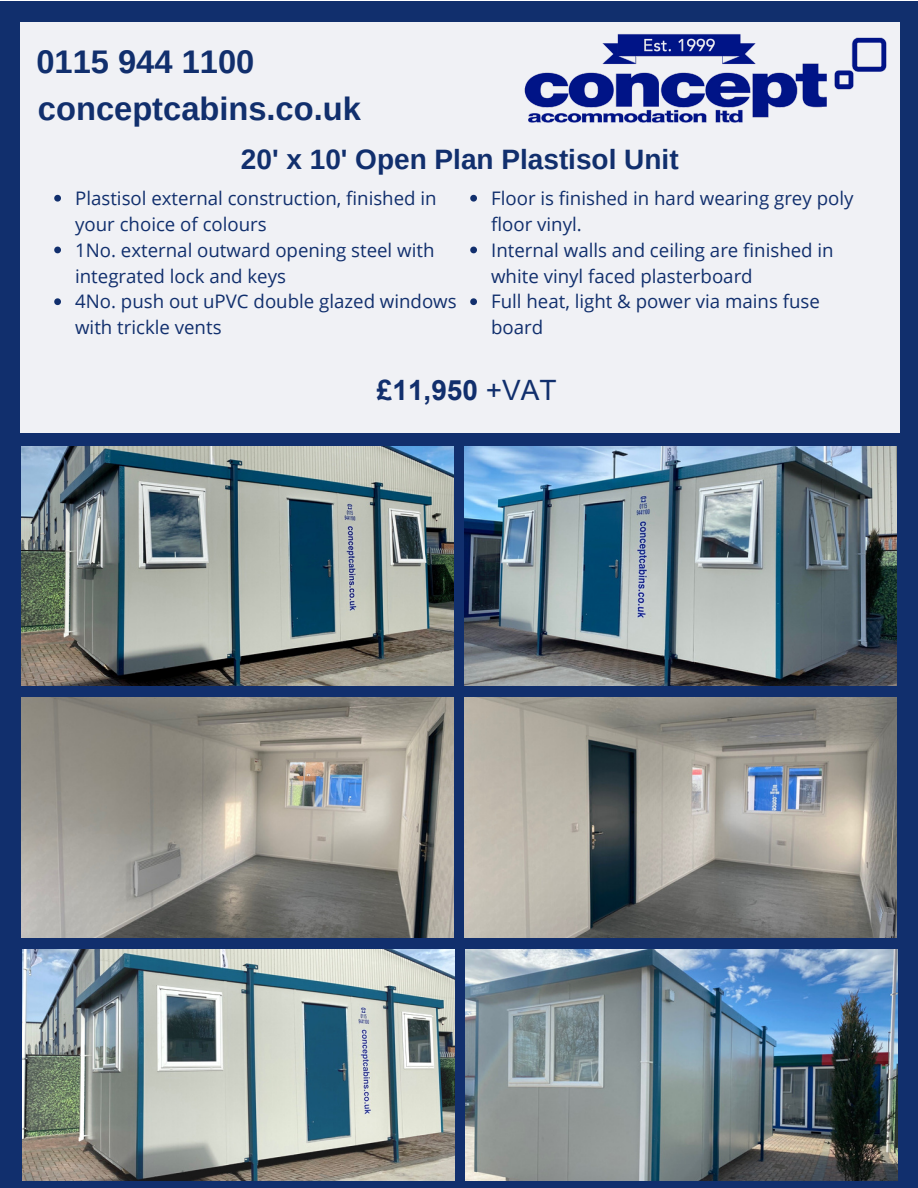
<style>
.page{position:relative;width:918px;height:1188px;background:#fff}
.page>*{position:absolute;margin:0;border:0;box-sizing:border-box;transform-origin:0 0}
.t1{font:700 32.7px "Arimo";color:#112f6d}
.t2{font:700 28.05px "Arimo";color:#112f6d}
.t3{font:700 28.05px "Arial";color:#112f6d}
.t4{font:18.6px/25.8px "Open Sans";color:#112f6d}
.s1{font-weight:400}
</style>
<div class="page">
<div style="left:0;top:1px;width:918px;height:1187px;background:#112f6d"></div>
<img style="left:465px;top:697px;width:432px;height:241px">
<img style="left:21px;top:446px;width:432px;height:240px">
<img style="left:465px;top:446px;width:432px;height:240px">
<img style="left:21px;top:697px;width:432px;height:241px">
<div style="left:20px;top:22px;width:880px;height:411px;background:#f0f1f5"></div>
<img style="left:524px;top:34px;width:363px;height:89px">
<img style="left:466px;top:950px;width:432px;height:231px">
<img style="left:22px;top:950px;width:432px;height:231px">
<svg style="left:54px;top:195px;width:7px;height:7px"></svg>
<svg style="left:54px;top:247px;width:7px;height:6px"></svg>
<svg style="left:54px;top:298px;width:7px;height:7px"></svg>
<svg style="left:470px;top:195px;width:7px;height:7px"></svg>
<svg style="left:470px;top:247px;width:7px;height:6px"></svg>
<svg style="left:470px;top:298px;width:7px;height:7px"></svg>
<p class="t1" style="left:36px;top:44px;width:219px">0115 944 1100</p>
<p class="t1" style="left:38px;top:91px;width:324px">conceptcabins.co.uk</p>
<p class="t2" style="left:241px;top:143px;width:439px">20' x 10' Open Plan Plastisol Unit</p>
<p class="t4" style="left:75px;top:185px;width:363px">Plastisol external construction, finished in your choice of colours</p>
<p class="t4" style="left:75px;top:237px;width:361px">1No. external outward opening steel with integrated lock and keys</p>
<p class="t4" style="left:75px;top:288px;width:383px">4No. push out uPVC double glazed windows with trickle vents</p>
<p class="t4" style="left:491px;top:185px;width:364px">Floor is finished in hard wearing grey poly floor vinyl.</p>
<p class="t4" style="left:491px;top:237px;width:344px">Internal walls and ceiling are finished in white vinyl faced plasterboard</p>
<p class="t4" style="left:491px;top:288px;width:330px">Full heat, light &amp; power via mains fuse board</p>
<p class="t3" style="left:377px;top:370px;width:181px">£11,950 <span class="s1">+VAT</span></p>
</div>
